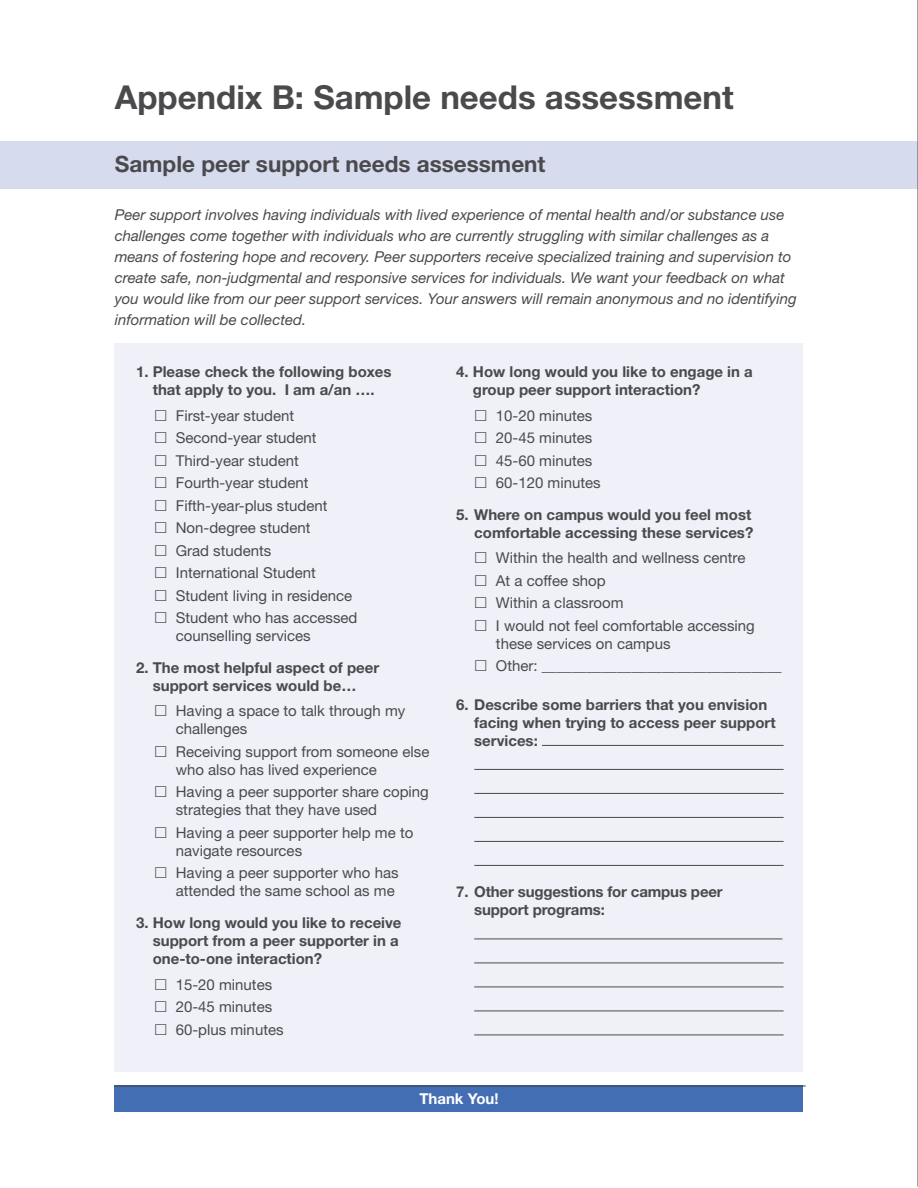
<style>
.page{position:relative;width:918px;height:1188px;background:#fff}
.page>*{position:absolute;margin:0;border:0;box-sizing:border-box;transform-origin:0 0}
.t1{font:700 33px "Helvetica Neue LT Std";color:#4a4a4d}
.t2{font:700 22.5px "Helvetica Neue LT Std";color:#4a4a4d}
.t3{font:15px/22.5px "Helvetica Neue LT Std";color:#4a4a4d}
.t4{font:italic 15px/21px "Helvetica Neue LT Std";color:#4a4a4d}
.t5{font:700 15px/18px "Helvetica Neue LT Std";color:#4a4a4d}
.t6{font:700 15px "Helvetica Neue LT Std";color:#fff}
</style>
<div class="page">
<div style="left:0;top:141px;width:918px;height:47px;background:#d7dbee"></div>
<div style="left:115px;top:343px;width:688px;height:729px;background:#eff0f8"></div>
<div style="left:115px;top:1085px;width:688px;height:27px;background:#446eb3"></div>
<hr style="left:542px;top:745px;width:242px;height:1px;background:#4a4a4d">
<hr style="left:474px;top:769px;width:310px;height:1px;background:#4a4a4d">
<hr style="left:474px;top:793px;width:310px;height:1px;background:#4a4a4d">
<hr style="left:474px;top:817px;width:310px;height:1px;background:#4a4a4d">
<hr style="left:474px;top:841px;width:310px;height:1px;background:#4a4a4d">
<hr style="left:474px;top:865px;width:310px;height:1px;background:#4a4a4d">
<hr style="left:474px;top:939px;width:308px;height:1px;background:#4a4a4d">
<hr style="left:474px;top:963px;width:310px;height:1px;background:#4a4a4d">
<hr style="left:474px;top:987px;width:310px;height:1px;background:#4a4a4d">
<hr style="left:474px;top:1011px;width:310px;height:1px;background:#4a4a4d">
<hr style="left:474px;top:1035px;width:310px;height:1px;background:#4a4a4d">
<hr style="left:114px;top:1086px;width:692px;height:1px;background:#404040">
<hr style="left:917px;top:0;width:1px;height:1186px;background:#4a4a4d">
<h1 class="t1" style="left:115px;top:77px;width:620px">Appendix B: Sample needs assessment</h1>
<h2 class="t2" style="left:115px;top:150px;width:432px">Sample peer support needs assessment</h2>
<p class="t4" style="left:115px;top:204px;width:684px">Peer support involves having individuals with lived experience of mental health and/or substance use challenges come together with individuals who are currently struggling with similar challenges as a means of fostering hope and recovery. Peer supporters receive specialized training and supervision to create safe, non-judgmental and responsive services for individuals. We want your feedback on what you would like from our peer support services. Your answers will remain anonymous and no identifying information will be collected.</p>
<p class="t5" style="left:136px;top:362px;width:257px;text-align:center">1. Please check the following boxes that apply to you. I am a/an ….</p>
<p class="t3" style="left:176px;top:404px;width:183px">First-year student<br>Second-year student<br>Third-year student<br>Fourth-year student<br>Fifth-year-plus student<br>Non-degree student<br>Grad students<br>International Student<br>Student living in residence<br>Student who has accessed</p>
<p class="t3" style="left:176px;top:624px;width:136px">counselling services</p>
<p class="t5" style="left:136px;top:658px;width:245px;text-align:center">2. The most helpful aspect of peer support services would be…</p>
<p class="t3" style="left:176px;top:702px;width:231px;line-height:18px">Having a space to talk through my challenges</p>
<p class="t3" style="left:176px;top:742px;width:255px;line-height:18px">Receiving support from someone else who also has lived experience</p>
<p class="t3" style="left:176px;top:783px;width:255px;line-height:18px">Having a peer supporter share coping strategies that they have used</p>
<p class="t3" style="left:176px;top:823px;width:239px;line-height:18px">Having a peer supporter help me to navigate resources</p>
<p class="t3" style="left:176px;top:864px;width:224px;line-height:18px">Having a peer supporter who has attended the same school as me</p>
<p class="t5" style="left:153px;top:913px;width:250px;text-indent:-17px">3. How long would you like to receive support from a peer supporter in a one-to-one interaction?</p>
<p class="t3" style="left:176px;top:973px;width:109px">15-20 minutes<br>20-45 minutes<br>60-plus minutes</p>
<p class="t5" style="left:473px;top:362px;width:281px;text-indent:-17px">4. How long would you like to engage in a group peer support interaction?</p>
<p class="t3" style="left:496px;top:404px;width:106px">10-20 minutes<br>20-45 minutes<br>45-60 minutes<br>60-120 minutes</p>
<p class="t5" style="left:456px;top:505px;width:299px;text-align:right">5. Where on campus would you feel most comfortable accessing these services?</p>
<p class="t3" style="left:496px;top:547px;width:260px">Within the health and wellness centre<br>At a coffee shop<br>Within a classroom<br>I would not feel comfortable accessing</p>
<p class="t3" style="left:496px;top:632px;width:287px">these services on campus<br>Other: ________________________________</p>
<p class="t5" style="left:474px;top:695px;width:303px;text-indent:-18px">6. Describe some barriers that you envision facing when trying to access peer support services:</p>
<p class="t5" style="left:474px;top:883px;width:250px;text-indent:-18px">7. Other suggestions for campus peer support programs:</p>
<p class="t6" style="left:419px;top:1090px;width:81px">Thank You!</p>
</div>
